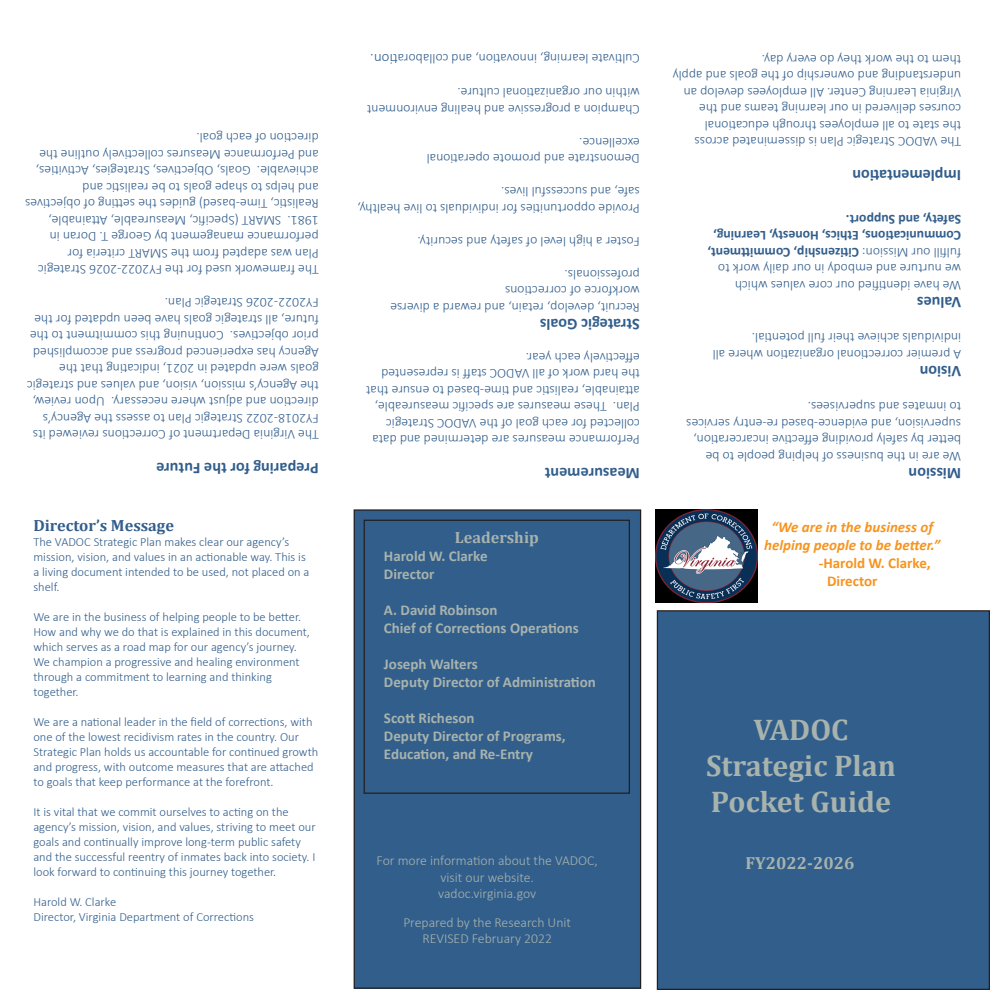
<style>
.page{position:relative;width:990px;height:990px;background:#fff}
.page>*{position:absolute;margin:0;border:0;box-sizing:border-box;transform-origin:0 0}
.t1{font:700 30px "Cambria";color:#a8b3ad}
.t2{font:700 17.5px "Cambria";color:#a8b3ad}
.t3{font:700 16.25px "Calibri";color:#325e8c}
.t4{font:700 16.25px "Cambria";color:#325e8c}
.t5{font:700 16.25px "Cambria";color:#a8b3ad}
.t6{font:700 15px "Calibri";color:#a8b3ad}
.t7{font:italic 700 15px/18px "Calibri";color:#f7941f;text-align:center}
.t8{font:700 15px/18px "Calibri";color:#f7941f}
.t9{font:300 13.75px/16.5px "Calibri";color:#325e8c}
.t10{font:300 13.75px/16.5px "Calibri";color:#a8b3ad;text-align:center}
.t11{font:300 12.5px/15px "Calibri";color:#325e8c}
.s1{font-size:15px}
.s2{font-weight:700}
.s3{font-style:italic}
</style>
<div class="page">
<img style="left:655px;top:509px;width:103px;height:94px">
<div style="left:657px;top:611px;width:332px;height:378px;background:#325e8c"></div>
<div style="left:657px;top:610px;width:333px;height:380px;border:1px solid #231f20"></div>
<div style="left:354px;top:510px;width:287px;height:478px;background:#325e8c"></div>
<div style="left:354px;top:509px;width:287px;height:480px;border:1px solid #231f20"></div>
<div style="left:364px;top:520px;width:266px;height:274px;border:1px solid #231f20"></div>
<p class="t9" style="left:319px;top:278px;width:295px;rotate:-180deg">The framework used for the FY2022-2026 Strategic Plan was adapted from the SMART criteria for performance management by George T. Doran in 1981. SMART (Specific, Measureable, Attainable, Realistic, Time-based) guides the setting of objectives and helps to shape goals to be realistic and achievable. Goals, Objectives, Strategies, Activities, and Performance Measures collectively outline the direction of each goal.</p>
<p class="t9" style="left:319px;top:443px;width:293px;rotate:-180deg">The Virginia Department of Corrections reviewed its FY2018-2022 Strategic Plan to assess the Agency’s direction and adjust where necessary. Upon review, the Agency’s mission, vision, and values and strategic goals were updated in 2021, indicating that the Agency has experienced progress and accomplished prior objectives. Continuing this commitment to the future, all strategic goals have been updated for the FY2022-2026 Strategic Plan.</p>
<p class="t3" style="left:319px;top:480px;width:164px;rotate:-180deg">Preparing for the Future</p>
<p class="t4" style="left:33px;top:514px;width:142px">Director’s Message</p>
<p class="t11" style="left:33px;top:534px;width:277px">The VADOC Strategic Plan makes clear our agency’s mission, vision, and values in an actionable way. This is a living document intended to be used, not placed on a shelf.</p>
<p class="t11" style="left:33px;top:609px;width:278px">We are in the business of helping people to be better.<br>How and why we do that is explained in this document, which serves as a road map for our agency’s journey.<br>We champion a progressive and healing environment through a commitment to learning and thinking together.</p>
<p class="t11" style="left:33px;top:714px;width:281px">We are a national leader in the field of corrections, with one of the lowest recidivism rates in the country. Our</p>
<p class="t11" style="left:33px;top:744px;width:286px">Strategic Plan holds us accountable for continued growth and progress, with outcome measures that are attached to goals that keep performance at the forefront.</p>
<p class="t11" style="left:33px;top:804px;width:284px">It is vital that we commit ourselves to acting on the agency’s mission, vision, and values, striving to meet our goals and continually improve long-term public safety and the successful reentry of inmates back into society. I look forward to continuing this journey together.</p>
<p class="t11" style="left:33px;top:894px;width:84px">Harold W. Clarke</p>
<p class="t11" style="left:33px;top:909px;width:222px">Director, Virginia Department of Corrections</p>
<p class="t9" style="left:640px;top:66px;width:271px;rotate:-180deg">Cultivate learning, innovation, and collabora<span class="s1">tion.</span></p>
<p class="t9" style="left:640px;top:117px;width:274px;rotate:-180deg">Champion a progressive and healing environment within our organizational culture.</p>
<p class="t9" style="left:640px;top:150px;width:62px;rotate:-180deg">excellence.</p>
<p class="t9" style="left:640px;top:167px;width:215px;rotate:-180deg">Demonstrate and promote operational</p>
<p class="t9" style="left:640px;top:216px;width:284px;rotate:-180deg">Provide opportunities for individuals to live healthy, safe, and successful lives.</p>
<p class="t9" style="left:640px;top:249px;width:224px;rotate:-180deg">Foster a high level of safety and security.</p>
<p class="t9" style="left:640px;top:282px;width:77px;rotate:-180deg">professionals.</p>
<p class="t9" style="left:640px;top:315px;width:251px;rotate:-180deg">Recruit, develop, retain, and reward a diverse workforce of corrections</p>
<p class="t3" style="left:640px;top:336px;width:101px;rotate:-180deg">Strategic Goals</p>
<p class="t9" style="left:640px;top:448px;width:275px;rotate:-180deg">Performance measures are determined and data collected for each goal of the VADOC Strategic Plan. These measures are specific measureable, attainable, realistic and time-based to ensure that the hard work of all VADOC staff is represented effectively each year.</p>
<p class="t3" style="left:640px;top:485px;width:96px;rotate:-180deg">Measurement</p>
<p class="t5" style="left:455px;top:526px;width:86px">Leadership</p>
<p class="t6" style="left:384px;top:546px;width:105px">Harold W. Clarke</p>
<p class="t6" style="left:384px;top:564px;width:52px">Director</p>
<p class="t6" style="left:384px;top:600px;width:115px">A. David Robinson</p>
<p class="t6" style="left:384px;top:618px;width:196px">Chief of Corrections Operations</p>
<p class="t6" style="left:384px;top:654px;width:95px">Joseph Walters</p>
<p class="t6" style="left:384px;top:672px;width:213px">Deputy Director of Administration</p>
<p class="t6" style="left:384px;top:708px;width:92px">Scott Richeson</p>
<p class="t6" style="left:384px;top:726px;width:183px">Deputy Director of Programs,</p>
<p class="t6" style="left:384px;top:744px;width:151px">Education, and Re-Entry</p>
<p class="t10" style="left:377px;top:852px;width:223px">For more information about the VADOC, visit our website.</p>
<p class="t10" style="left:438px;top:885px;width:100px">vadoc.virginia.gov</p>
<p class="t10" style="left:403px;top:914px;width:169px">Prepared by the Research Unit</p>
<p class="t10" style="left:422px;top:930px;width:131px">REVISED February 2022</p>
<p class="t9" style="left:961px;top:150px;width:290px;rotate:-180deg">The VADOC Strategic Plan is disseminated across<br>the state to all employees through educational courses delivered in our learning teams and the Virginia Learning Center. All employees develop an understanding and ownership of the goals and apply them to the work they do every day.</p>
<p class="t3" style="left:961px;top:187px;width:110px;rotate:-180deg">Implementation</p>
<p class="t9" style="left:961px;top:294px;width:255px;rotate:-180deg">We have identified our core values which<br>we nurture and embody in our daily work to fulfill our Mission: <span class="s2">Citizenship, Committment, Communications, Ethics, Honesty, Learning, Safety, and Support.</span></p>
<p class="t3" style="left:961px;top:314px;width:46px;rotate:-180deg">Values</p>
<p class="t9" style="left:961px;top:363px;width:250px;rotate:-180deg">A premier correctional organization where all individuals achieve their full potential.</p>
<p class="t3" style="left:961px;top:383px;width:43px;rotate:-180deg">Vision</p>
<p class="t9" style="left:961px;top:465px;width:276px;rotate:-180deg">We are in the business of helping people to be better by safely providing effective incarceration, supervision, and evidence-based re-entry services to inmates and supervisees.</p>
<p class="t3" style="left:961px;top:485px;width:54px;rotate:-180deg">Mission</p>
<p class="t7" style="left:764px;top:518px;width:178px">“We are in the business of helping people to be better.”</p>
<p class="t8" style="left:827px;top:554px;width:105px;text-indent:-8px"><span class="s3">-</span>Harold W. Clarke,<br>Director</p>
<p class="t1" style="left:754px;top:708px;width:96px">VADOC</p>
<p class="t1" style="left:706px;top:744px;width:191px">Strategic Plan</p>
<p class="t1" style="left:711px;top:780px;width:182px">Pocket Guide</p>
<p class="t2" style="left:745px;top:850px;width:110px">FY2022-2026</p>
</div>
